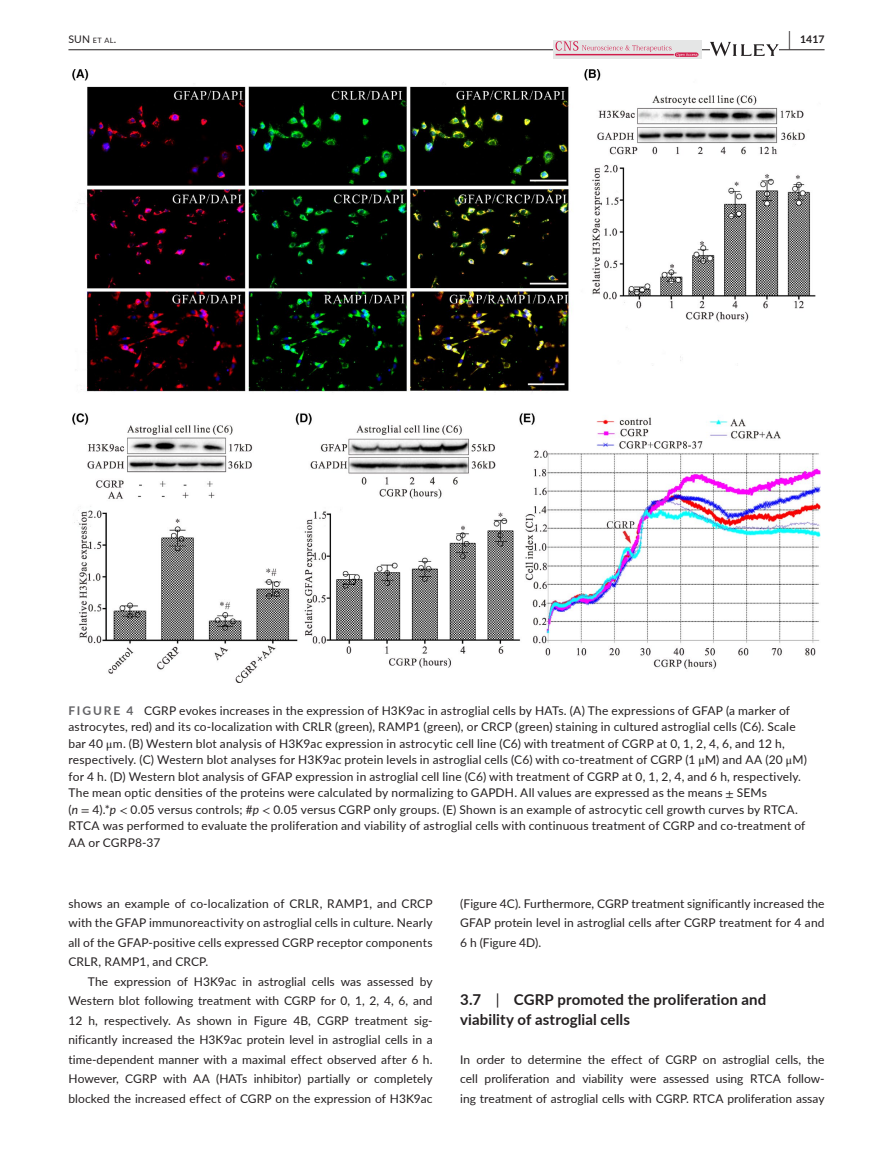
<style>
.page{position:relative;width:893px;height:1174px;background:#fff}
.page>*{position:absolute;margin:0;border:0;box-sizing:border-box;transform-origin:0 0}
.t1{font:700 15px/19.5px "Lato";letter-spacing:.005em;color:#231f20}
.t2{font:12px/19.5px "Lato";letter-spacing:.015em;color:#231f20;text-align:justify}
.t3{font:10.5px "Lato";color:#231f20}
.t4{font:700 10.5px "Lato";color:#231f20}
.s1{font-size:7.35px}
.s2{font-size:19.5px}
.s3{font-weight:700;color:#636366}
.s4{font-family:"STIX"}
.s5{font-style:italic}
.s6{font-weight:400}
</style>
<div class="page">
<hr style="left:68px;top:49px;width:756px;height:1px;background:#231f20">
<div style="left:553px;top:40px;width:148px;height:18px;background:#e5e6e6"></div>
<svg style="left:555px;top:41px;width:142px;height:16px"></svg>
<svg style="left:710px;top:42px;width:69px;height:14px"></svg>
<img style="left:72px;top:69px;width:749px;height:613px">
<p class="t3" style="left:68px;top:31px;width:49px">SUN <span class="s1">et al</span>.</p>
<p class="t4" style="left:789px;top:31px;width:37px"><span class="s2">|</span> 1417</p>
<p class="t2" style="left:68px;top:701px;width:740px;line-height:16.5px;text-align:left"><span class="s3">FIGURE 4</span> CGRP evokes increases in the expression of H3K9ac in astroglial cells by HATs. (A) The expressions of GFAP (a marker of astrocytes, red) and its co-localization with CRLR (green), RAMP1 (green), or CRCP (green) staining in cultured astroglial cells (C6). Scale bar 40 <span class="s4">μ</span>m. (B) Western blot analysis of H3K9ac expression in astrocytic cell line (C6) with treatment of CGRP at 0, 1, 2, 4, 6, and 12 h, respectively. (C) Western blot analyses for H3K9ac protein levels in astroglial cells (C6) with co-treatment of CGRP (1 <span class="s4">μ</span>M) and AA (20 <span class="s4">μ</span>M) for 4 h. (D) Western blot analysis of GFAP expression in astroglial cell line (C6) with treatment of CGRP at 0, 1, 2, 4, and 6 h, respectively.<br>The mean optic densities of the proteins were calculated by normalizing to GAPDH. All values are expressed as the means <span class="s4">±</span> SEMs<br>(<span class="s5">n</span> <span class="s4">=</span> 4).*<span class="s5">p</span> <span class="s4">&lt;</span> 0.05 versus controls; #<span class="s5">p</span> <span class="s4">&lt;</span> 0.05 versus CGRP only groups. (E) Shown is an example of astrocytic cell growth curves by RTCA.<br>RTCA was performed to evaluate the proliferation and viability of astroglial cells with continuous treatment of CGRP and co-treatment of AA or CGRP8-37</p>
<p class="t2" style="left:68px;top:893px;width:366px">shows an example of co-localization of CRLR, RAMP1, and CRCP with the GFAP immunoreactivity on astroglial cells in culture. Nearly all of the GFAP-positive cells expressed CGRP receptor components CRLR, RAMP1, and CRCP.</p>
<p class="t2" style="left:68px;top:971px;width:366px;text-indent:20px">The expression of H3K9ac in astroglial cells was assessed by Western blot following treatment with CGRP for 0, 1, 2, 4, 6, and 12 h, respectively. As shown in Figure 4B, CGRP treatment sig&shy;nificantly increased the H3K9ac protein level in astroglial cells in a time-dependent manner with a maximal effect observed after 6 h.<br>However, CGRP with AA (HATs inhibitor) partially or completely blocked the increased effect of CGRP on the expression of H3K9ac</p>
<p class="t2" style="left:460px;top:893px;width:366px">(Figure 4C). Furthermore, CGRP treatment significantly increased the GFAP protein level in astroglial cells after CGRP treatment for 4 and 6 h (Figure 4D).</p>
<p class="t1" style="left:460px;top:989px;width:308px">3.7 <span class="s6">|</span> CGRP promoted the proliferation and viability of astroglial cells</p>
<p class="t2" style="left:460px;top:1049px;width:366px">In order to determine the effect of CGRP on astroglial cells, the cell proliferation and viability were assessed using RTCA follow&shy;ing treatment of astroglial cells with CGRP. RTCA proliferation assay</p>
</div>
